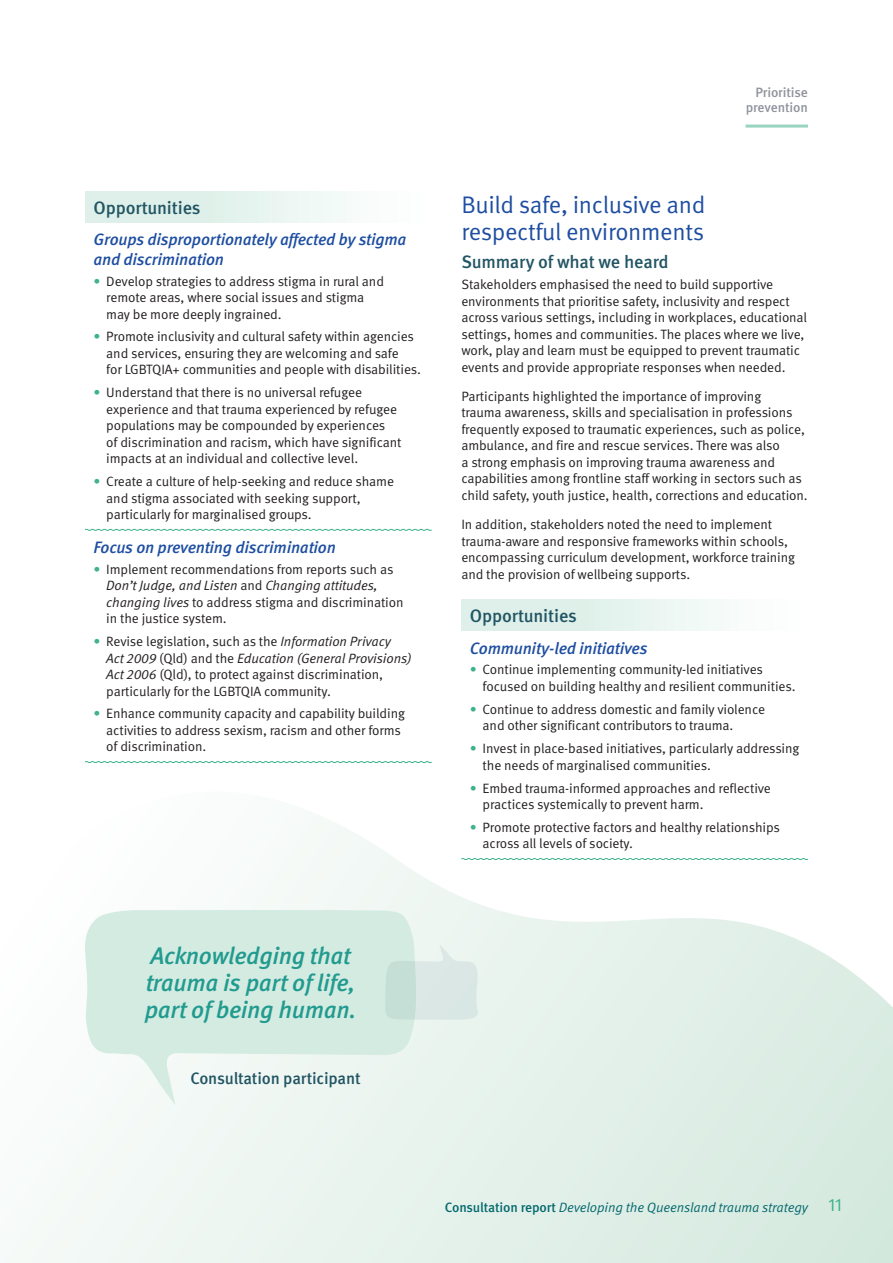
<style>
.page{position:relative;width:893px;height:1263px;background:#fff}
.page>*{position:absolute;margin:0;border:0;box-sizing:border-box;transform-origin:0 0}
.Pull_quote_with_Speech_Bubble{font:italic 500 24px/27px "Meta Pro";letter-spacing:-.015em;color:#229b8f}
.Heading_2{font:24px/27px "Meta Pro Norm";letter-spacing:-.015em;color:#1e4ea1}
.Heading_3{font:500 18px "Meta Pro";letter-spacing:-.01em;color:#225564}
.Heading_4{font:italic 500 16.5px/20.2px "Meta Pro";letter-spacing:-.015em;color:#1e4ea1}
.Pull_quote_author{font:500 16.5px "Meta Pro";letter-spacing:-.01em;color:#225564}
.Body{font:13.5px/16.5px "Meta Pro Norm";letter-spacing:-.01em;color:#231f20}
.t1{font:13.5px "Meta Pro Norm Ita";letter-spacing:-.01em;color:#06696e}
.t2{font:500 13.5px/15px "Meta Pro";letter-spacing:-.01em;color:#90939c;text-align:right}
.s1{color:#3db389}
.s2{font-family:"Meta Pro Norm Ita"}
.s3{font-family:"Meta Pro";font-weight:500}
.s4{font-family:"Meta Pro Norm";font-size:18px;color:#3db389}
</style>
<div class="page">
<svg style="left:31px;top:824px;width:862px;height:439px"></svg>
<div style="left:85px;top:192px;width:347px;height:30px;background:linear-gradient(to right,#d6ede4,#fdfefe)"></div>
<svg style="left:84px;top:528px;width:348px;height:3px"></svg>
<svg style="left:84px;top:761px;width:348px;height:2px"></svg>
<div style="left:461px;top:600px;width:347px;height:30px;background:linear-gradient(to right,#d6ede4,#fdfefe)"></div>
<svg style="left:461px;top:858px;width:347px;height:2px"></svg>
<svg style="left:85px;top:909px;width:332px;height:196px;fill:#d4ebe2"></svg>
<svg style="left:385px;top:944px;width:94px;height:76px;background:#d7e7e3"></svg>
<hr style="left:746px;top:125px;width:62px;height:3px;background:#98d4c0">
<h3 class="Heading_3" style="left:94px;top:194px;width:108px">Opportunities</h3>
<p class="Heading_4" style="left:94px;top:228px;width:314px">Groups disproportionately affected by stigma and discrimination</p>
<p class="Body" style="left:106px;top:272px;width:279px;text-indent:-13px"><span class="s1">•</span> Develop strategies to address stigma in rural and remote areas, where social issues and stigma may be more deeply ingrained.</p>
<p class="Body" style="left:106px;top:328px;width:316px;text-indent:-13px"><span class="s1">•</span> Promote inclusivity and cultural safety within agencies and services, ensuring they are welcoming and safe<br>for LGBTQIA+ communities and people with disabilities.</p>
<p class="Body" style="left:106px;top:383px;width:297px;text-indent:-13px"><span class="s1">•</span> Understand that there is no universal refugee experience and that trauma experienced by refugee populations may be compounded by experiences<br>of discrimination and racism, which have significant impacts at an individual and collective level.</p>
<p class="Body" style="left:106px;top:472px;width:289px;text-indent:-13px"><span class="s1">•</span> Create a culture of help-seeking and reduce shame and stigma associated with seeking support, particularly for marginalised groups.</p>
<p class="Heading_4" style="left:94px;top:536px;width:244px">Focus on preventing discrimination</p>
<p class="Body" style="left:106px;top:560px;width:299px;text-indent:-13px"><span class="s1">•</span> Implement recommendations from reports such as <span class="s2">Don’t Judge, and Listen</span> and <span class="s2">Changing attitudes, changing lives</span> to address stigma and discrimination in the justice system.</p>
<p class="Body" style="left:106px;top:632px;width:307px;text-indent:-13px"><span class="s1">•</span> Revise legislation, such as the <span class="s2">Information Privacy Act 2009</span> (Qld) and the <span class="s2">Education (General Provisions)<br>Act 2006</span> (Qld), to protect against discrimination, particularly for the LGBTQIA community.</p>
<p class="Body" style="left:106px;top:705px;width:300px;text-indent:-13px"><span class="s1">•</span> Enhance community capacity and capability building activities to address sexism, racism and other forms of discrimination.</p>
<p class="Pull_quote_with_Speech_Bubble" style="left:145px;top:940px;width:213px">Acknowledging that trauma is part of life, part of being human.</p>
<p class="Pull_quote_author" style="left:191px;top:1065px;width:172px">Consultation participant</p>
<p class="t2" style="left:746px;top:84px;width:64px">Prioritise prevention</p>
<h2 class="Heading_2" style="left:461px;top:189px;width:246px">Build safe, inclusive and respectful environments</h2>
<h3 class="Heading_3" style="left:461px;top:248px;width:209px">Summary of what we heard</h3>
<p class="Body" style="left:461px;top:275px;width:347px">Stakeholders emphasised the need to build supportive environments that prioritise safety, inclusivity and respect across various settings, including in workplaces, educational settings, homes and communities. The places where we live, work, play and learn must be equipped to prevent traumatic events and provide appropriate responses when needed.</p>
<p class="Body" style="left:461px;top:387px;width:348px">Participants highlighted the importance of improving<br>trauma awareness, skills and specialisation in professions frequently exposed to traumatic experiences, such as police, ambulance, and fire and rescue services. There was also<br>a strong emphasis on improving trauma awareness and capabilities among frontline staff working in sectors such as child safety, youth justice, health, corrections and education.</p>
<p class="Body" style="left:461px;top:515px;width:335px">In addition, stakeholders noted the need to implement trauma-aware and responsive frameworks within schools, encompassing curriculum development, workforce training and the provision of wellbeing supports.</p>
<h3 class="Heading_3" style="left:470px;top:602px;width:108px">Opportunities</h3>
<p class="Heading_4" style="left:470px;top:637px;width:179px">Community-led initiatives</p>
<p class="Body" style="left:483px;top:661px;width:314px;text-indent:-13px"><span class="s1">•</span> Continue implementing community-led initiatives focused on building healthy and resilient communities.</p>
<p class="Body" style="left:483px;top:700px;width:284px;text-indent:-13px"><span class="s1">•</span> Continue to address domestic and family violence and other significant contributors to trauma.</p>
<p class="Body" style="left:483px;top:739px;width:318px;text-indent:-13px"><span class="s1">•</span> Invest in place-based initiatives, particularly addressing the needs of marginalised communities.</p>
<p class="Body" style="left:483px;top:779px;width:290px;text-indent:-13px"><span class="s1">•</span> Embed trauma-informed approaches and reflective practices systemically to prevent harm.</p>
<p class="Body" style="left:483px;top:818px;width:299px;text-indent:-13px"><span class="s1">•</span> Promote protective factors and healthy relationships across all levels of society.</p>
<p class="t1" style="left:445px;top:1197px;width:399px"><span class="s3">Consultation report</span> Developing the Queensland trauma strategy <span class="s4">11</span></p>
</div>
